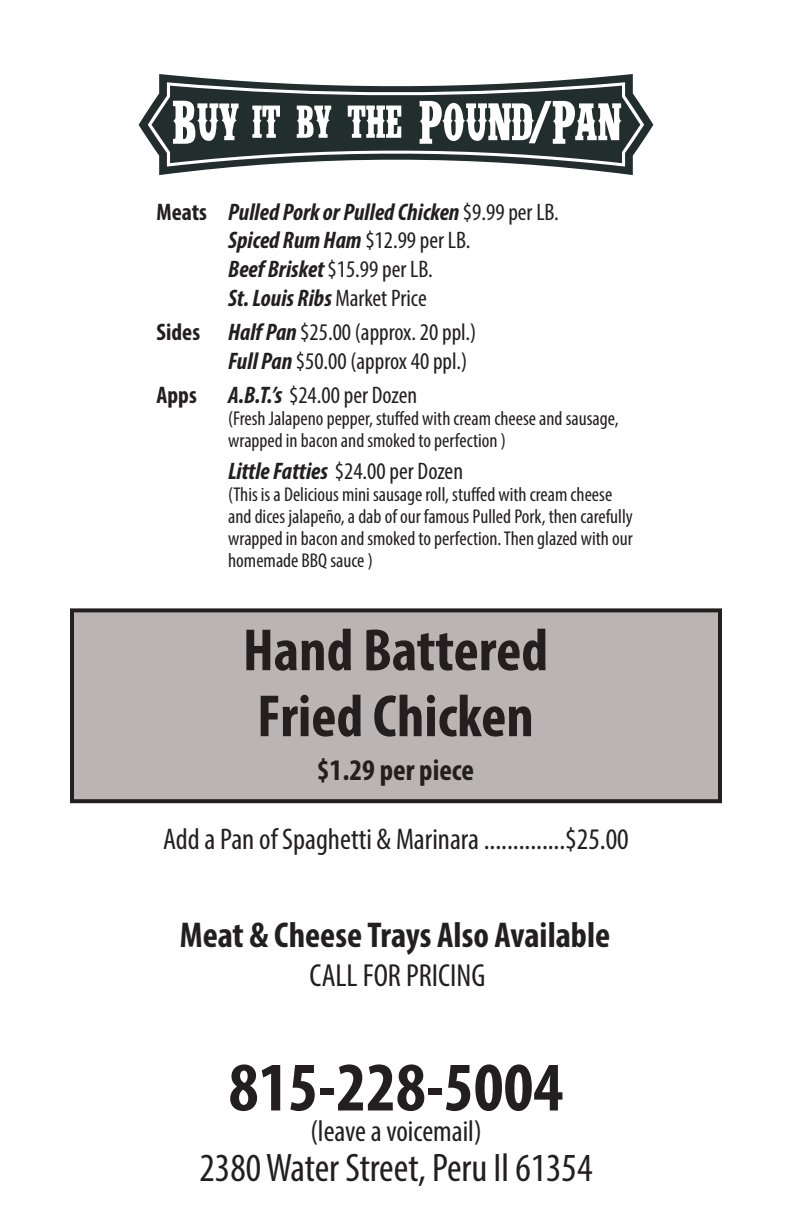
<style>
.page{position:relative;width:792px;height:1224px;background:#fff}
.page>*{position:absolute;margin:0;border:0;box-sizing:border-box;transform-origin:0 0}
.t1{font:73.6px "IFCINSANERODEO";color:#fff}
.t2{font:700 condensed 70px "Myriad Pro";color:#231f20}
.t3{font:700 condensed 60px/66px "Myriad Pro";color:#231f20}
.t4{font:condensed 40px "Myriad Pro";color:#231f20}
.t5{font:700 condensed 36px "Myriad Pro";color:#231f20}
.t6{font:condensed 32px "Myriad Pro";color:#231f20}
.t7{font:condensed 30px "Myriad Pro";color:#231f20}
.t8{font:700 condensed 30px "Myriad Pro";color:#231f20}
.t9{font:italic 700 condensed 24px/28.8px "Myriad Pro";color:#231f20}
.t10{font:condensed 24px/28.8px "Myriad Pro";color:#231f20}
.t11{font:700 condensed 24px "Myriad Pro";color:#231f20}
.t12{font:condensed 20px/22px "Myriad Pro";color:#231f20}
.s1{font-size:64.4px}
.s2{font-style:normal}
.s3{font-weight:400;font-style:normal}
.s4{font-weight:700}
.s5{font-weight:700;font-style:italic}
</style>
<div class="page">
<div style="left:72px;top:610px;width:648px;height:191px;background:#bab5b4"></div>
<div style="left:70px;top:608px;width:652px;height:195px;border:4px solid #231f20"></div>
<svg style="left:139px;top:74px;width:514px;height:101px;fill:#222d2d"></svg>
<svg style="left:529px;top:101px;width:23px;height:42px"></svg>
<h1 class="t1" style="left:173px;top:92px;width:450px">Buy <span class="s1">it by the</span> Pound Pan</h1>
<p class="t9" style="left:228px;top:197px;width:332px;text-indent:-72px"><span class="s2">Meats</span> Pulled Pork or Pulled Chicken <span class="s3">$9.99 per LB.<br></span>Spiced Rum Ham <span class="s3">$12.99 per LB.<br></span>Beef Brisket <span class="s3">$15.99 per LB.<br></span>St. Louis Ribs <span class="s3">Market Price</span></p>
<p class="t10" style="left:228px;top:317px;width:250px;text-indent:-72px"><span class="s4">Sides</span> <span class="s5">Half Pan</span> $25.00 (approx. 20 ppl.)<br><span class="s5">Full Pan</span> $50.00 (approx 40 ppl.)</p>
<p class="t11" style="left:157px;top:380px;width:42px">Apps</p>
<p class="t10" style="left:228px;top:380px;width:191px"><span class="s5">A.B.T.’s</span> $24.00 per Dozen</p>
<p class="t12" style="left:228px;top:407px;width:392px">(Fresh Jalapeno pepper, stuffed with cream cheese and sausage, wrapped in bacon and smoked to perfection )</p>
<p class="t10" style="left:228px;top:456px;width:236px"><span class="s5">Little Fatties</span> $24.00 per Dozen</p>
<p class="t12" style="left:228px;top:483px;width:406px">(This is a Delicious mini sausage roll, stuffed with cream cheese and dices jalapeño, a dab of our famous Pulled Pork, then carefully wrapped in bacon and smoked to perfection. Then glazed with our homemade BBQ sauce )</p>
<h3 class="t3" style="left:243px;top:616px;width:307px">Hand Battered<br>Fried Chicken</h3>
<h3 class="t8" style="left:317px;top:751px;width:159px">$1.29 per piece</h3>
<h3 class="t7" style="left:163px;top:821px;width:467px">Add a Pan of Spaghetti &amp; Marinara ..............$25.00</h3>
<h3 class="t5" style="left:180px;top:913px;width:432px">Meat &amp; Cheese Trays Also Available</h3>
<h3 class="t6" style="left:310px;top:956px;width:177px">CALL FOR PRICING</h3>
<h2 class="t2" style="left:229px;top:1043px;width:336px">815-228-5004</h2>
<h3 class="t7" style="left:310px;top:1112px;width:173px">(leave a voicemail)</h3>
<h3 class="t4" style="left:200px;top:1143px;width:394px">2380 Water Street, Peru Il 61354</h3>
</div>
